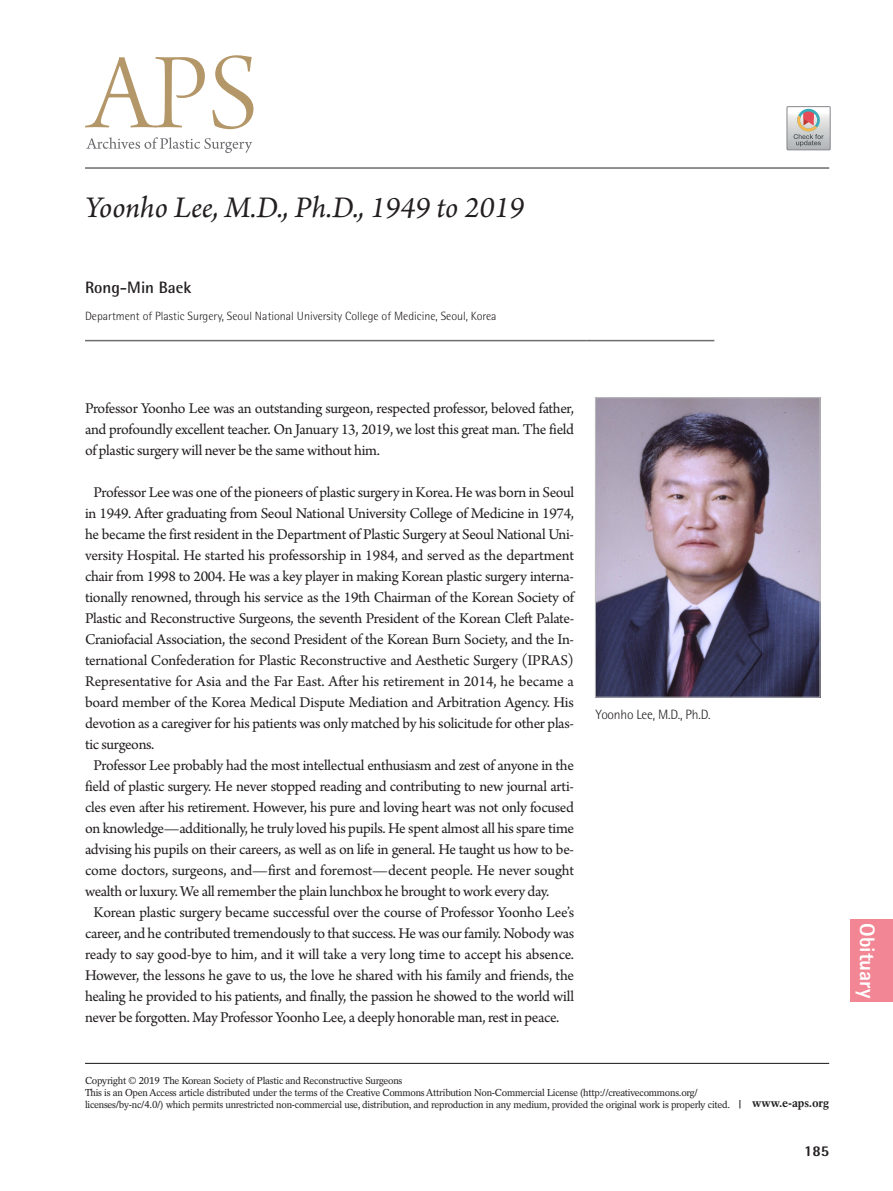
<style>
.page{position:relative;width:893px;height:1191px;background:#fff}
.page>*{position:absolute;margin:0;border:0;box-sizing:border-box;transform-origin:0 0}
.목차__인사말_제목{font:italic 31.5px "Arno Pro";color:#231f20}
.t1{font:800 21px "Rotis Sans Serif Std";color:#fff}
.목차__인사말_저자{font:700 16.5px "Rotis Semi Sans Std";color:#231f20}
.본문{font:15.75px/21px "Arno Pro";letter-spacing:-.02em;color:#231f20;text-align:justify}
.t2{font:800 15px "Rotis Semi Sans Std";color:#231f20}
.표_그림_설명{font:300 13.5px "Rotis Semi Sans Std";letter-spacing:-.015em;color:#231f20}
.목차__인사말_소속{font:300 12px "Rotis Semi Sans Std";color:#231f20}
.t3{font:700 12px "Rotation LT Std";letter-spacing:-.01em;color:#231f20}
.t4{font:10.05px/12px "Rotation LT Std";letter-spacing:-.025em;color:#231f20}
</style>
<div class="page">
<div style="left:850px;top:919px;width:43px;height:83px;background:#f38694"></div>
<hr style="left:85px;top:1062px;width:744px;height:2px;background:#231f20">
<hr style="left:85px;top:168px;width:744px;height:1px;background:#231f20">
<svg style="left:85px;top:55px;width:168px;height:74px"></svg>
<svg style="left:86px;top:137px;width:166px;height:16px"></svg>
<hr style="left:85px;top:340px;width:502px;height:1px;background:#6c6d70">
<hr style="left:587px;top:340px;width:127px;height:1px;background:#6c6d70">
<img style="left:597px;top:399px;width:221px;height:296px">
<div style="left:595px;top:397px;width:225px;height:300px;border:1px solid #bcbdc0"></div>
<div style="left:787px;top:106px;width:43px;height:44px;border:1px solid #85868a"></div>
<svg style="left:787px;top:107px;width:43px;height:43px;background:#c4bfbd"></svg>
<p class="목차__인사말_제목" style="left:85px;top:189px;width:441px">Yoonho Lee, M.D., Ph.D., 1949 to 2019</p>
<p class="목차__인사말_저자" style="left:85px;top:277px;width:108px">Rong-Min Baek</p>
<p class="목차__인사말_소속" style="left:85px;top:309px;width:413px">Department of Plastic Surgery, Seoul National University College of Medicine, Seoul, Korea</p>
<p class="본문" style="left:85px;top:399px;width:490px">Professor Yoonho Lee was an outstanding surgeon, respected professor, beloved father, and profoundly excellent teacher. On January 13, 2019, we lost this great man. The field of plastic surgery will never be the same without him.</p>
<p class="본문" style="left:85px;top:483px;width:491px;text-indent:9px">Professor Lee was one of the pioneers of plastic surgery in Korea. He was born in Seoul in 1949. After graduating from Seoul National University College of Medicine in 1974, he became the first resident in the Department of Plastic Surgery at Seoul National Uni&shy;versity Hospital. He started his professorship in 1984, and served as the department chair from 1998 to 2004. He was a key player in making Korean plastic surgery interna&shy;tionally renowned, through his service as the 19th Chairman of the Korean Society of Plastic and Reconstructive Surgeons, the seventh President of the Korean Cleft Palate-Craniofacial Association, the second President of the Korean Burn Society, and the In&shy;ternational Confederation for Plastic Reconstructive and Aesthetic Surgery (IPRAS)<br>Representative for Asia and the Far East. After his retirement in 2014, he became a board member of the Korea Medical Dispute Mediation and Arbitration Agency. His devotion as a caregiver for his patients was only matched by his solicitude for other plas&shy;tic surgeons.</p>
<p class="본문" style="left:85px;top:756px;width:491px;text-indent:9px">Professor Lee probably had the most intellectual enthusiasm and zest of anyone in the field of plastic surgery. He never stopped reading and contributing to new journal arti&shy;cles even after his retirement. However, his pure and loving heart was not only focused on knowledge—additionally, he truly loved his pupils. He spent almost all his spare time advising his pupils on their careers, as well as on life in general. He taught us how to be&shy;come doctors, surgeons, and—first and foremost—decent people. He never sought wealth or luxury. We all remember the plain lunchbox he brought to work every day.</p>
<p class="본문" style="left:85px;top:903px;width:491px;text-indent:9px">Korean plastic surgery became successful over the course of Professor Yoonho Lee’s career, and he contributed tremendously to that success. He was our family. Nobody was ready to say good-bye to him, and it will take a very long time to accept his absence.<br>However, the lessons he gave to us, the love he shared with his family and friends, the healing he provided to his patients, and finally, the passion he showed to the world will never be forgotten. May Professor Yoonho Lee, a deeply honorable man, rest in peace.</p>
<p class="표_그림_설명" style="left:595px;top:706px;width:117px">Yoonho Lee, M.D., Ph.D.</p>
<p class="t4" style="left:85px;top:1074px;width:647px">Copyright © 2019 The Korean Society of Plastic and Reconstructive Surgeons<br>This is an Open Access article distributed under the terms of the Creative Commons Attribution Non-Commercial License (http://creativecommons.org/ licenses/by-nc/4.0/) which permits unrestricted non-commercial use, distribution, and reproduction in any medium, provided the original work is properly cited.</p>
<p class="t3" style="left:752px;top:1096px;width:78px">www.e-aps.org</p>
<p class="t2" style="left:804px;top:1141px;width:27px">185</p>
<h2 class="t1" style="left:881px;top:923px;width:77px;rotate:90deg">Obituary</h2>
</div>
